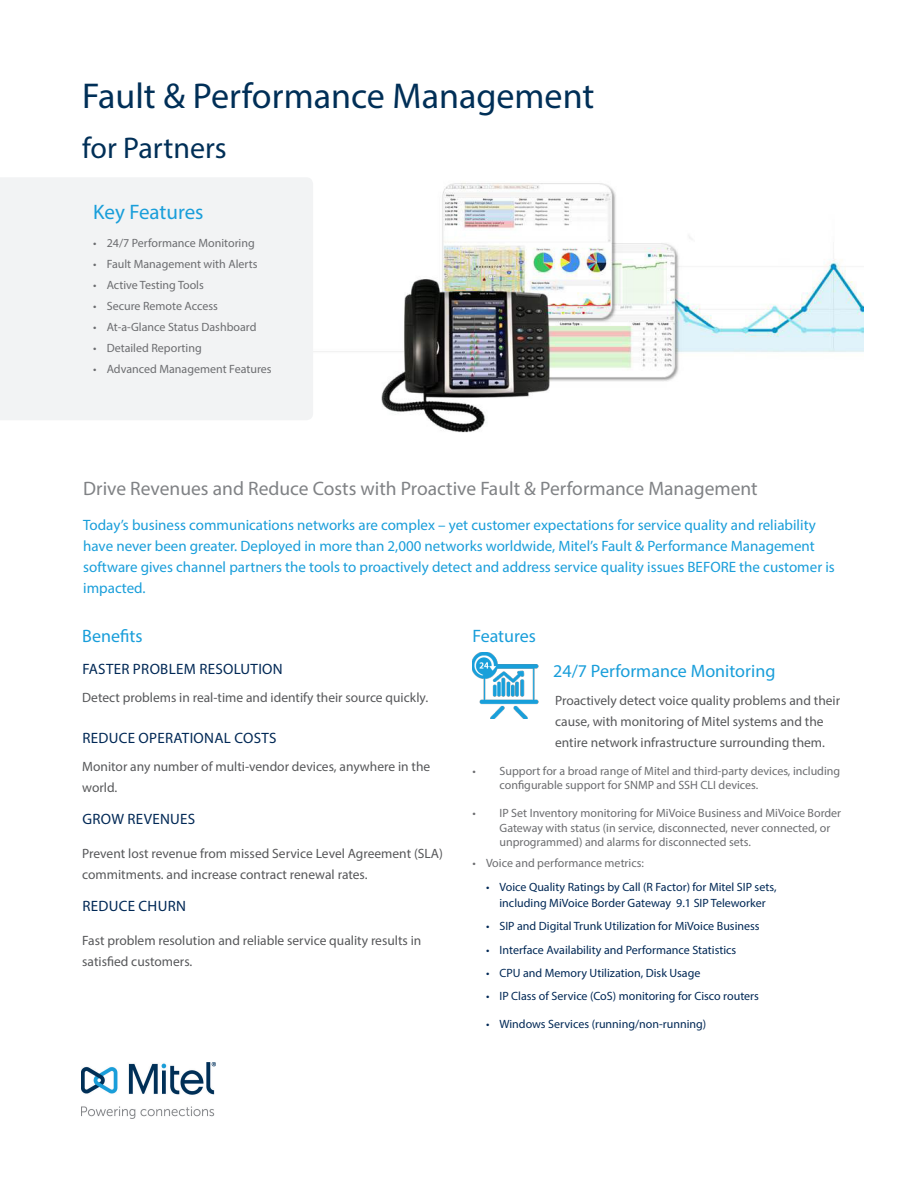
<style>
.page{position:relative;width:918px;height:1188px;background:#fff}
.page>*{position:absolute;margin:0;border:0;box-sizing:border-box;transform-origin:0 0}
.Intro_heading_dark_b{font:36px "Myriad Pro";color:#002f57}
.Intro_heading_dark_b-2{font:30px "Myriad Pro";color:#002f57}
.Title_Subhead-Light{font:21px "Myriad Pro";color:#199eda}
.Intro_heading{font:19.5px "Myriad Pro";color:#808285}
.Body_subhead_1{font:18px "Myriad Pro";color:#199eda}
.Intro_paragraph{font:15px/21px "Myriad Pro";color:#199eda}
.Body_subhead_2{font:15px "Myriad Pro";letter-spacing:.02em;color:#002855}
.body_text{font:15px "Myriad Pro";letter-spacing:.02em;color:#002855}
.body_text-2{font:13.5px/21px "Myriad Pro";color:#57585a}
.t1{font:12px/14.4px "Myriad Pro";color:#6c6d70}
.t2{font:12px/16.5px "Myriad Pro";color:#002855;text-align:center}
</style>
<div class="page">
<img style="left:313px;top:183px;width:551px;height:250px">
<div style="left:0;top:178px;width:313px;height:242px;background:#f2f3f4"></div>
<img style="left:81px;top:1063px;width:135px;height:55px">
<img style="left:472px;top:652px;width:67px;height:67px">
<p class="Intro_heading_dark_b" style="left:82px;top:74px;width:514px">Fault &amp; Performance Management</p>
<p class="Intro_heading_dark_b-2" style="left:82px;top:129px;width:146px">for Partners</p>
<p class="Title_Subhead-Light" style="left:93px;top:199px;width:112px">Key Features</p>
<p class="t1" style="left:93px;top:235px;width:163px">• 24/7 Performance Monitoring</p>
<p class="t1" style="left:93px;top:256px;width:166px">• Fault Management with Alerts</p>
<p class="t1" style="left:93px;top:277px;width:112px">• Active Testing Tools</p>
<p class="t1" style="left:93px;top:299px;width:126px">• Secure Remote Access</p>
<p class="t1" style="left:93px;top:320px;width:165px">• At-a-Glance Status Dashboard</p>
<p class="t1" style="left:93px;top:341px;width:110px">• Detailed Reporting</p>
<p class="t1" style="left:93px;top:362px;width:180px">• Advanced Management Features</p>
<p class="Intro_heading" style="left:83px;top:477px;width:676px">Drive Revenues and Reduce Costs with Proactive Fault &amp; Performance Management</p>
<p class="Intro_paragraph" style="left:83px;top:514px;width:753px">Today’s business communications networks are complex – yet customer expectations for service quality and reliability have never been greater. Deployed in more than 2,000 networks worldwide, Mitel’s Fault &amp; Performance Management software gives channel partners the tools to proactively detect and address service quality issues BEFORE the customer is impacted.</p>
<p class="Body_subhead_1" style="left:472px;top:625px;width:65px">Features</p>
<p class="Body_subhead_1" style="left:553px;top:660px;width:224px">24/7 Performance Monitoring</p>
<p class="body_text-2" style="left:555px;top:690px;width:287px">Proactively detect voice quality problems and their cause, with monitoring of Mitel systems and the entire network infrastructure surrounding them.</p>
<p class="t1" style="left:500px;top:764px;width:342px;text-indent:-27px">• Support for a broad range of Mitel and third-party devices, including configurable support for SNMP and SSH CLI devices.</p>
<p class="t1" style="left:500px;top:806px;width:343px;text-indent:-27px">• IP Set Inventory monitoring for MiVoice Business and MiVoice Border<br>Gateway with status (in service, disconnected, never connected, or unprogrammed) and alarms for disconnected sets.</p>
<p class="t1" style="left:472px;top:856px;width:173px">• Voice and performance metrics:</p>
<p class="t2" style="left:486px;top:878px;width:292px">• Voice Quality Ratings by Call (R Factor) for Mitel SIP sets, including MiVoice Border Gateway 9.1 SIP Teleworker</p>
<p class="t2" style="left:486px;top:918px;width:275px">• SIP and Digital Trunk Utilization for MiVoice Business</p>
<p class="t2" style="left:486px;top:941px;width:252px">• Interface Availability and Performance Statistics</p>
<p class="t2" style="left:486px;top:964px;width:216px">• CPU and Memory Utilization, Disk Usage</p>
<p class="t2" style="left:486px;top:988px;width:274px">• IP Class of Service (CoS) monitoring for Cisco routers</p>
<p class="t2" style="left:486px;top:1015px;width:222px">• Windows Services (running/non-running)</p>
<p class="Body_subhead_1" style="left:82px;top:625px;width:62px">Benefits</p>
<p class="Body_subhead_2" style="left:82px;top:660px;width:202px">FASTER PROBLEM RESOLUTION</p>
<p class="body_text-2" style="left:82px;top:686px;width:347px">Detect problems in real-time and identify their source quickly.</p>
<p class="Body_subhead_2" style="left:82px;top:729px;width:196px">REDUCE OPERATIONAL COSTS</p>
<p class="body_text-2" style="left:82px;top:756px;width:350px">Monitor any number of multi-vendor devices, anywhere in the world.</p>
<p class="body_text" style="left:82px;top:809px;width:114px">GROW REVENUES</p>
<p class="body_text-2" style="left:82px;top:843px;width:362px">Prevent lost revenue from missed Service Level Agreement (SLA) commitments. and increase contract renewal rates.</p>
<p class="body_text" style="left:82px;top:896px;width:105px">REDUCE CHURN</p>
<p class="body_text-2" style="left:82px;top:930px;width:341px">Fast problem resolution and reliable service quality results in satisfied customers.</p>
</div>
